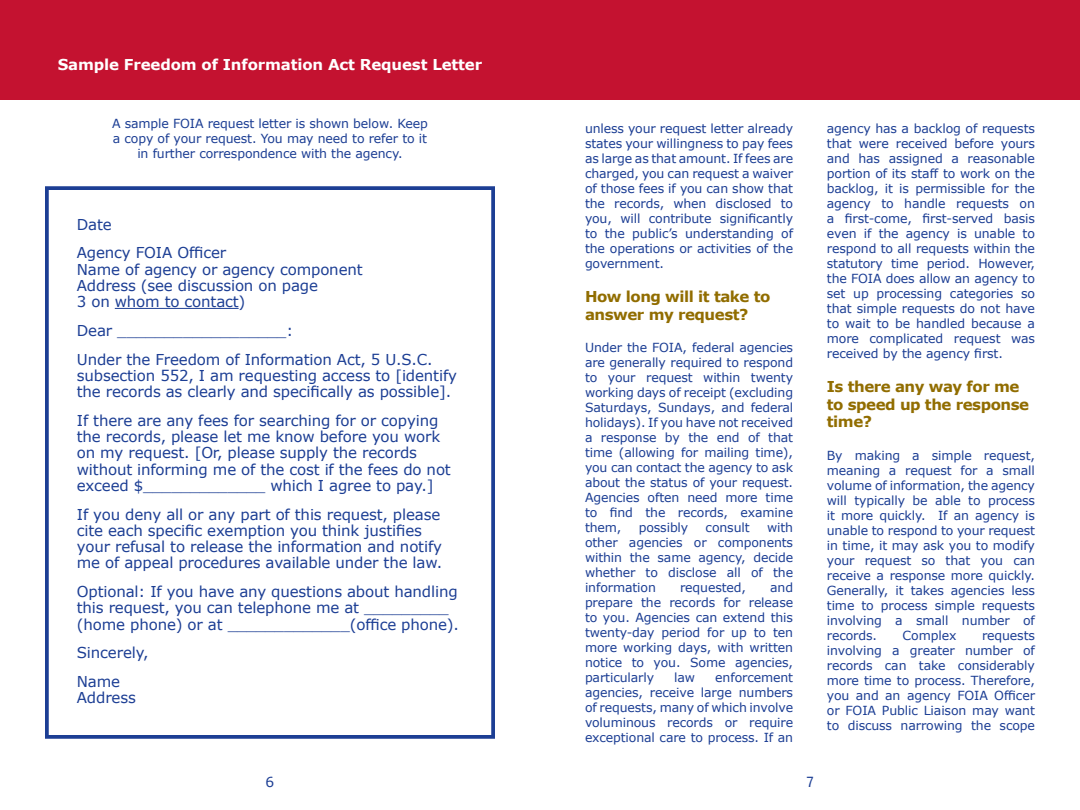
<style>
.page{position:relative;width:1080px;height:810px;background:#fff}
.page>*{position:absolute;margin:0;border:0;box-sizing:border-box;transform-origin:0 0}
.Letter_text{font:15px/16.2px "Verdana";letter-spacing:-.01em;color:#1c3e94}
.Text_Section_Head{font:700 15px/17.5px "Verdana";letter-spacing:-.03em;color:#916d00}
.Sample_Letter_Header{font:700 15px "Verdana";letter-spacing:-.01em;color:#fff}
.t1{font:15px "Grotesque MT Std";color:#1c3e94}
.t2{font:13.75px "Verdana";color:#1c3e94}
.Text_Intro{font:12.5px/15px "Verdana";letter-spacing:-.01em;color:#1c3e94;text-align:justify}
</style>
<div class="page">
<div style="left:0;top:0;width:1080px;height:99px;background:#c41230"></div>
<hr style="left:115px;top:308px;width:124px;height:1px;background:#1c3e94">
<div style="left:45px;top:186px;width:450px;height:553px;border:4px solid #1c3e94"></div>
<h1 class="Sample_Letter_Header" style="left:58px;top:55px;width:426px">Sample Freedom of Information Act Request Letter</h1>
<p class="Text_Intro" style="left:112px;top:116px;width:317px;text-align:center">A sample FOIA request letter is shown below. Keep a copy of your request. You may need to refer to it in further correspondence with the agency.</p>
<p class="Letter_text" style="left:77px;top:216px;width:36px">Date</p>
<p class="Letter_text" style="left:77px;top:244px;width:287px">Agency FOIA Officer<br>Name of agency or agency component<br>Address (see discussion on page<br>3 on whom to contact)</p>
<p class="Letter_text" style="left:77px;top:322px;width:218px">Dear __________________:</p>
<p class="Letter_text" style="left:77px;top:351px;width:382px">Under the Freedom of Information Act, 5 U.S.C. subsection 552, I am requesting access to [identify the records as clearly and specifically as possible].</p>
<p class="Letter_text" style="left:77px;top:412px;width:375px">If there are any fees for searching for or copying the records, please let me know before you work on my request. [Or, please supply the records without informing me of the cost if the fees do not exceed $_____________ which I agree to pay.]</p>
<p class="Letter_text" style="left:77px;top:506px;width:367px">If you deny all or any part of this request, please cite each specific exemption you think justifies your refusal to release the information and notify me of appeal procedures available under the law.</p>
<p class="Letter_text" style="left:77px;top:583px;width:384px">Optional: If you have any questions about handling this request, you can telephone me at _________ (home phone) or at _____________(office phone).</p>
<p class="Letter_text" style="left:77px;top:644px;width:73px">Sincerely,</p>
<p class="Letter_text" style="left:77px;top:673px;width:61px">Name<br>Address</p>
<p class="Text_Intro" style="left:585px;top:121px;width:210px">unless your request letter already states your willingness to pay fees as large as that amount. If fees are charged, you can request a waiver of those fees if you can show that the records, when disclosed to you, will contribute significantly to the public’s understanding of the operations or activities of the government.</p>
<h3 class="Text_Section_Head" style="left:585px;top:287px;width:187px">How long will it take to answer my request?</h3>
<p class="Text_Intro" style="left:585px;top:340px;width:210px">Under the FOIA, federal agencies are generally required to respond to your request within twenty working days of receipt (excluding Saturdays, Sundays, and federal holidays). If you have not received a response by the end of that time (allowing for mailing time), you can contact the agency to ask about the status of your request.<br>Agencies often need more time to find the records, examine them,</p>
<p class="Text_Intro" style="left:585px;top:520px;width:210px;text-indent:182px">with other agencies or components within the same agency, decide whether to disclose all of the information</p>
<p class="Text_Intro" style="left:639px;top:520px;width:51px">possibly</p>
<p class="Text_Intro" style="left:706px;top:520px;width:46px">consult</p>
<p class="Text_Intro" style="left:585px;top:580px;width:210px;text-indent:185px">and prepare the records for release to you. Agencies can extend this twenty-day period for up to ten more working days, with written notice to you. Some agencies, particularly</p>
<p class="Text_Intro" style="left:680px;top:580px;width:68px">requested,</p>
<p class="Text_Intro" style="left:585px;top:670px;width:210px;text-indent:130px">enforcement agencies, receive large numbers of requests, many of which involve voluminous records or require exceptional care to process. If an</p>
<p class="Text_Intro" style="left:674px;top:670px;width:22px">law</p>
<p class="t2" style="left:266px;top:773px;width:10px">6</p>
<p class="t1" style="left:806px;top:773px;width:9px">7</p>
<p class="Text_Intro" style="left:827px;top:121px;width:210px">agency has a backlog of requests that were received before yours and has assigned a reasonable portion of its staff to work on the backlog, it is permissible for the agency to handle requests on a first-come, first-served basis even if the agency is unable to respond to all requests within the statutory time period. However, the FOIA does allow an agency to set up processing categories so that simple requests do not have to wait to be handled because a more complicated request was received by the agency first.</p>
<h3 class="Text_Section_Head" style="left:827px;top:377px;width:204px">Is there any way for me to speed up the response time?</h3>
<p class="Text_Intro" style="left:827px;top:447px;width:210px">By making a simple request, meaning a request for a small volume of information, the agency will typically be able to process it more quickly. If an agency is unable to respond to your request in time, it may ask you to modify your request so that you can receive a response more quickly.<br>Generally, it takes agencies less time to process simple requests involving a small number of records.</p>
<p class="Text_Intro" style="left:903px;top:627px;width:55px">Complex</p>
<p class="Text_Intro" style="left:827px;top:627px;width:210px;text-indent:155px">requests involving a greater number of records can take considerably more time to process. Therefore, you and an agency FOIA Officer or FOIA Public Liaison may want to discuss narrowing the scope</p>
</div>
